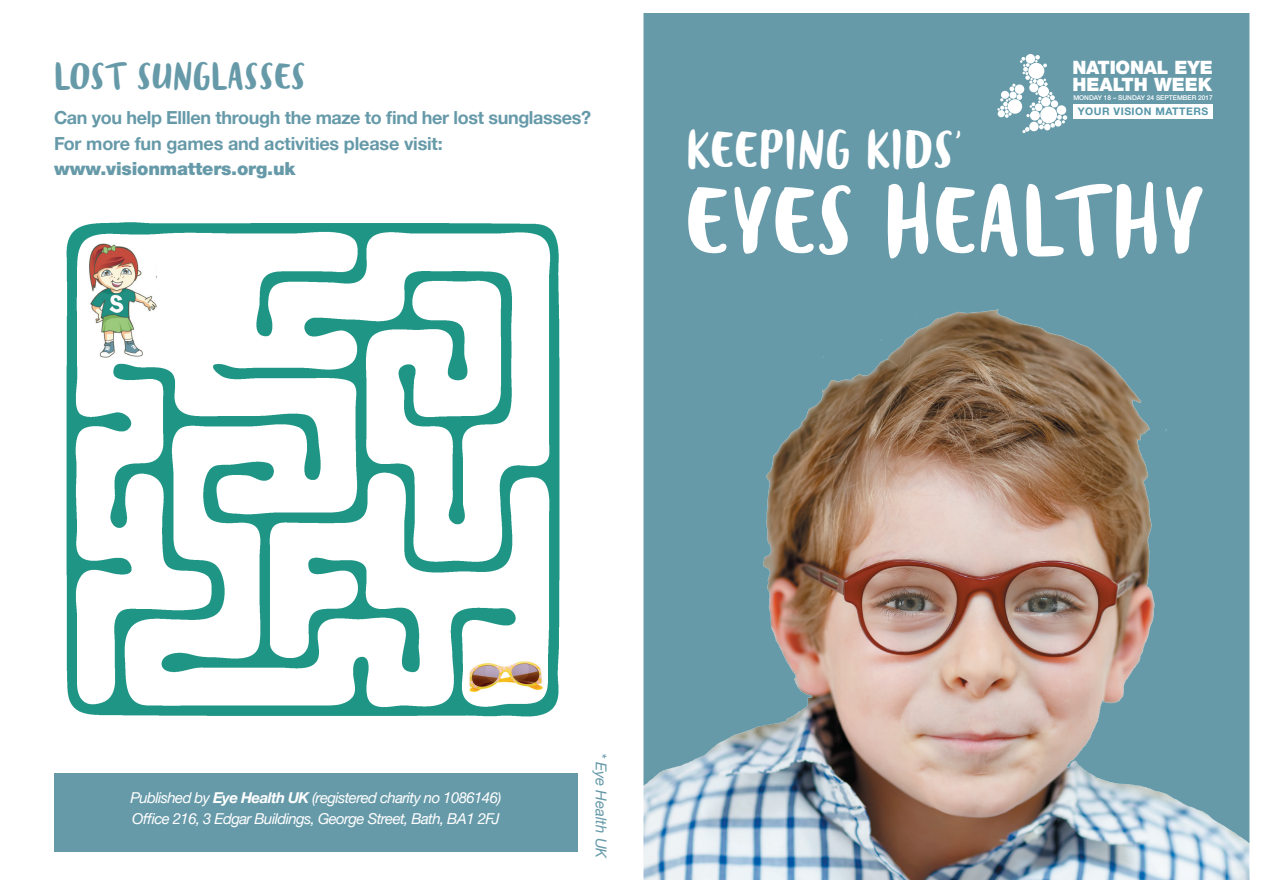
<style>
.page{position:relative;width:1263px;height:893px;background:#fff}
.page>*{position:absolute;margin:0;border:0;box-sizing:border-box;transform-origin:0 0}
.t1{font:78px "Blog Script";color:#fff}
.t2{font:42px "Blog Script";color:#fff}
.t3{font:30px "Blog Script";color:#669aa9}
.t4{font:900 18.45px "Helvetica Neue LTW1 G";color:#fff}
.t5{font:700 18px "Helvetica Neue LTW1 G";letter-spacing:-.02em;color:#669aa9}
.t6{font:900 18px "Helvetica Neue LTW1 G";letter-spacing:-.01em;color:#669aa9}
.t7{font:italic 15px "Helvetica Neue LTW1 G";letter-spacing:-.04em;color:#fff}
.t8{font:italic 15px "Helvetica Neue LTW1 G";letter-spacing:-.005em;color:#669aa9}
.t9{font:700 10.5px "Helvetica Neue";letter-spacing:.05em;color:#5797a9}
.t10{font:500 6.6px "Helvetica Neue";color:#fff}
.s1{font-weight:700}
</style>
<div class="page">
<div style="left:54px;top:773px;width:524px;height:78px;background:#669aa9"></div>
<div style="left:632px;top:0;width:631px;height:893px;background:#669aa9"></div>
<div style="left:1073px;top:105px;width:139px;height:14px;background:#fff"></div>
<svg style="left:997px;top:55px;width:70px;height:78px"></svg>
<img style="left:644px;top:309px;width:604px;height:571px">
<div style="left:631px;top:0;width:630px;height:893px;border:12px solid #fff"></div>
<img style="left:66px;top:222px;width:494px;height:495px">
<img style="left:87px;top:242px;width:69px;height:119px">
<img style="left:467px;top:655px;width:77px;height:41px">
<div style="left:578px;top:0;width:685px;height:12px;background:#fff"></div>
<div style="left:631px;top:881px;width:632px;height:12px;background:#fff"></div>
<div style="left:1251px;top:0;width:12px;height:893px;background:#fff"></div>
<p class="t3" style="left:54px;top:60px;width:254px">LOST SUNGLASSES</p>
<p class="t5" style="left:54px;top:107px;width:539px">Can you help Elllen through the maze to find her lost sunglasses?</p>
<p class="t5" style="left:54px;top:132px;width:390px">For more fun games and activities please visit:</p>
<p class="t6" style="left:54px;top:158px;width:243px">www.visionmatters.org.uk</p>
<p class="t4" style="left:1072px;top:57px;width:142px">NATIONAL EYE</p>
<p class="t9" style="left:1078px;top:103px;width:132px">YOUR VISION MATTERS</p>
<p class="t4" style="left:1072px;top:73px;width:141px">HEALTH WEEK</p>
<p class="t10" style="left:1073px;top:93px;width:141px">MONDAY 18 – SUNDAY 24 SEPTEMBER 2017</p>
<p class="t2" style="left:686px;top:127px;width:276px">KEEPING KIDS’</p>
<p class="t1" style="left:686px;top:179px;width:520px">EYES HEALTHY</p>
<p class="t7" style="left:130px;top:789px;width:372px">Published by <span class="s1">Eye Health UK</span> (registered charity no 1086146)</p>
<p class="t7" style="left:132px;top:810px;width:369px">Office 216, 3 Edgar Buildings, George Street, Bath, BA1 2FJ</p>
<p class="t8" style="left:610px;top:752px;width:108px;rotate:90deg">* Eye Health UK</p>
</div>
